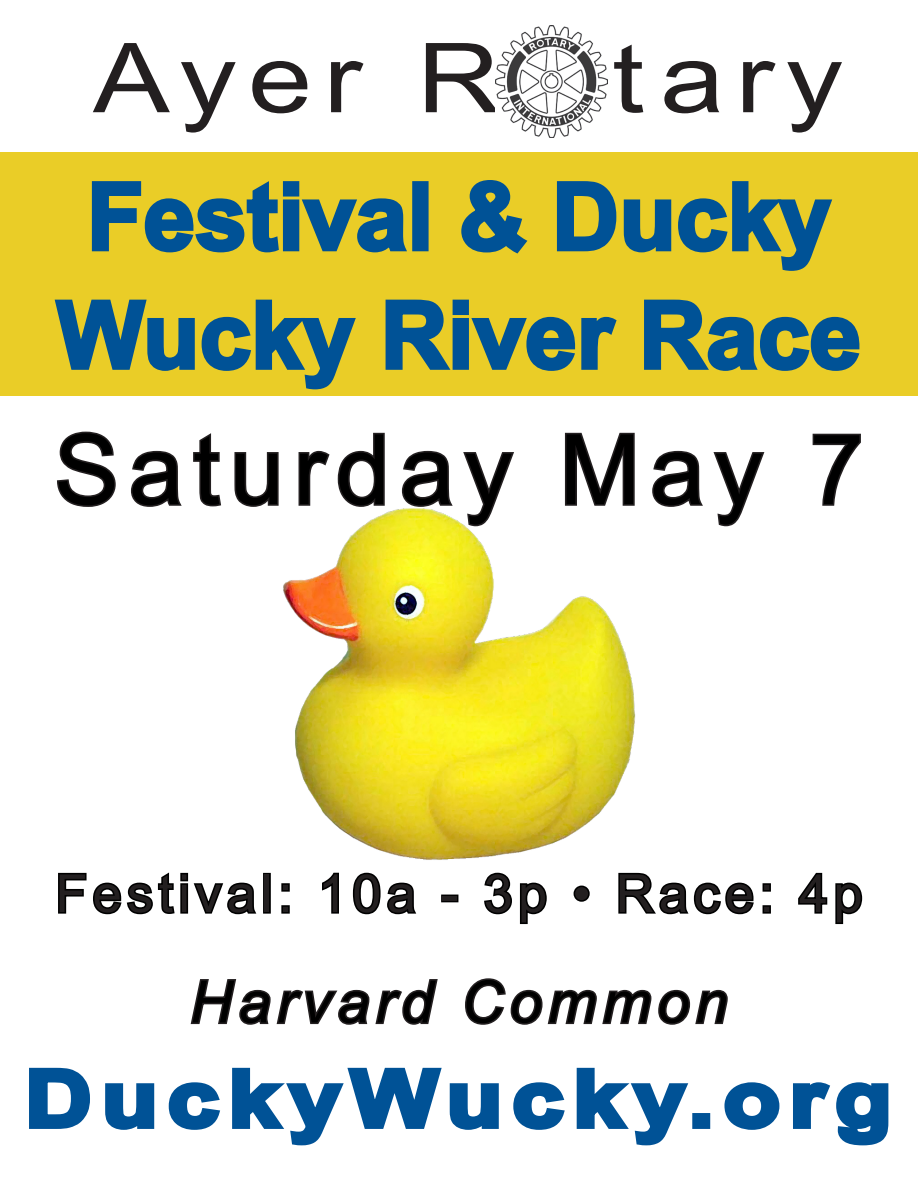
<style>
.page{position:relative;width:918px;height:1188px;background:#fff}
.page>*{position:absolute;margin:0;border:0;box-sizing:border-box;transform-origin:0 0}
.t1{font:97.5px "Arial";letter-spacing:.1em;color:#000}
.t2{font:96.6px "Arial";letter-spacing:.1em;color:#231f20;scale:1.19 1}
.t3{font:700 93px/118.5px "Arial";color:#005296;text-align:center}
.t4{font:700 78.15px "Arial";letter-spacing:.1em;color:#005296;scale:1.19 1}
.t5{font:italic 58.5px "Arial";letter-spacing:.1em;color:#000}
.t6{font:52.5px "Arial";letter-spacing:.1em;color:#231f20}
</style>
<div class="page">
<div style="left:0;top:152px;width:918px;height:244px;background:#eacd27"></div>
<img style="left:283px;top:508px;width:353px;height:352px">
<svg style="left:91px;top:181px;width:316px;height:72px"></svg>
<div style="left:412px;top:181px;width:17px;height:70px;border:4px solid #005296"></div>
<svg style="left:461px;top:180px;width:67px;height:74px"></svg>
<svg style="left:556px;top:181px;width:277px;height:90px"></svg>
<svg style="left:54px;top:299px;width:302px;height:91px"></svg>
<svg style="left:385px;top:299px;width:232px;height:72px"></svg>
<svg style="left:644px;top:299px;width:216px;height:72px"></svg>
<svg style="left:57px;top:431px;width:59px;height:76px"></svg>
<svg style="left:130px;top:450px;width:52px;height:57px"></svg>
<svg style="left:193px;top:433px;width:28px;height:74px"></svg>
<svg style="left:234px;top:452px;width:45px;height:55px"></svg>
<svg style="left:297px;top:432px;width:89px;height:77px"></svg>
<svg style="left:401px;top:450px;width:52px;height:57px"></svg>
<svg style="left:461px;top:452px;width:55px;height:76px"></svg>
<svg style="left:564px;top:432px;width:71px;height:74px"></svg>
<svg style="left:652px;top:450px;width:113px;height:77px"></svg>
<svg style="left:812px;top:433px;width:49px;height:73px"></svg>
<svg style="left:29px;top:1067px;width:61px;height:62px"></svg>
<svg style="left:105px;top:1083px;width:50px;height:47px"></svg>
<svg style="left:168px;top:1082px;width:53px;height:48px"></svg>
<svg style="left:232px;top:1067px;width:267px;height:79px"></svg>
<svg style="left:513px;top:1082px;width:52px;height:48px"></svg>
<svg style="left:576px;top:1067px;width:113px;height:79px"></svg>
<div style="left:692px;top:1113px;width:18px;height:16px;border:5px solid #005296"></div>
<svg style="left:724px;top:1082px;width:56px;height:48px"></svg>
<svg style="left:793px;top:1082px;width:96px;height:64px"></svg>
<img style="left:496px;top:26px;width:111px;height:111px">
<svg style="left:58px;top:872px;width:199px;height:43px"></svg>
<div style="left:263px;top:873px;width:8px;height:41px;border:3px solid #000"></div>
<svg style="left:281px;top:883px;width:9px;height:31px"></svg>
<svg style="left:322px;top:872px;width:17px;height:42px"></svg>
<svg style="left:352px;top:872px;width:65px;height:43px"></svg>
<div style="left:441px;top:895px;width:17px;height:7px;border:3px solid #000"></div>
<svg style="left:484px;top:872px;width:63px;height:53px"></svg>
<svg style="left:573px;top:885px;width:17px;height:17px"></svg>
<svg style="left:618px;top:872px;width:153px;height:43px"></svg>
<svg style="left:798px;top:872px;width:65px;height:53px"></svg>
<svg style="left:190px;top:979px;width:248px;height:46px"></svg>
<svg style="left:465px;top:978px;width:263px;height:47px"></svg>
<p class="t2" style="left:93px;top:15px;width:632px">Ayer R tary</p>
<p class="t3" style="left:57px;top:160px;width:806px">Festival &amp; Ducky<br>Wucky River Race</p>
<p class="t1" style="left:54px;top:406px;width:811px">Saturday May 7</p>
<p class="t6" style="left:55px;top:859px;width:809px">Festival: 10a - 3p • Race: 4p</p>
<p class="t5" style="left:190px;top:964px;width:539px">Harvard Common</p>
<p class="t4" style="left:25px;top:1047px;width:730px">DuckyWucky.org</p>
</div>
